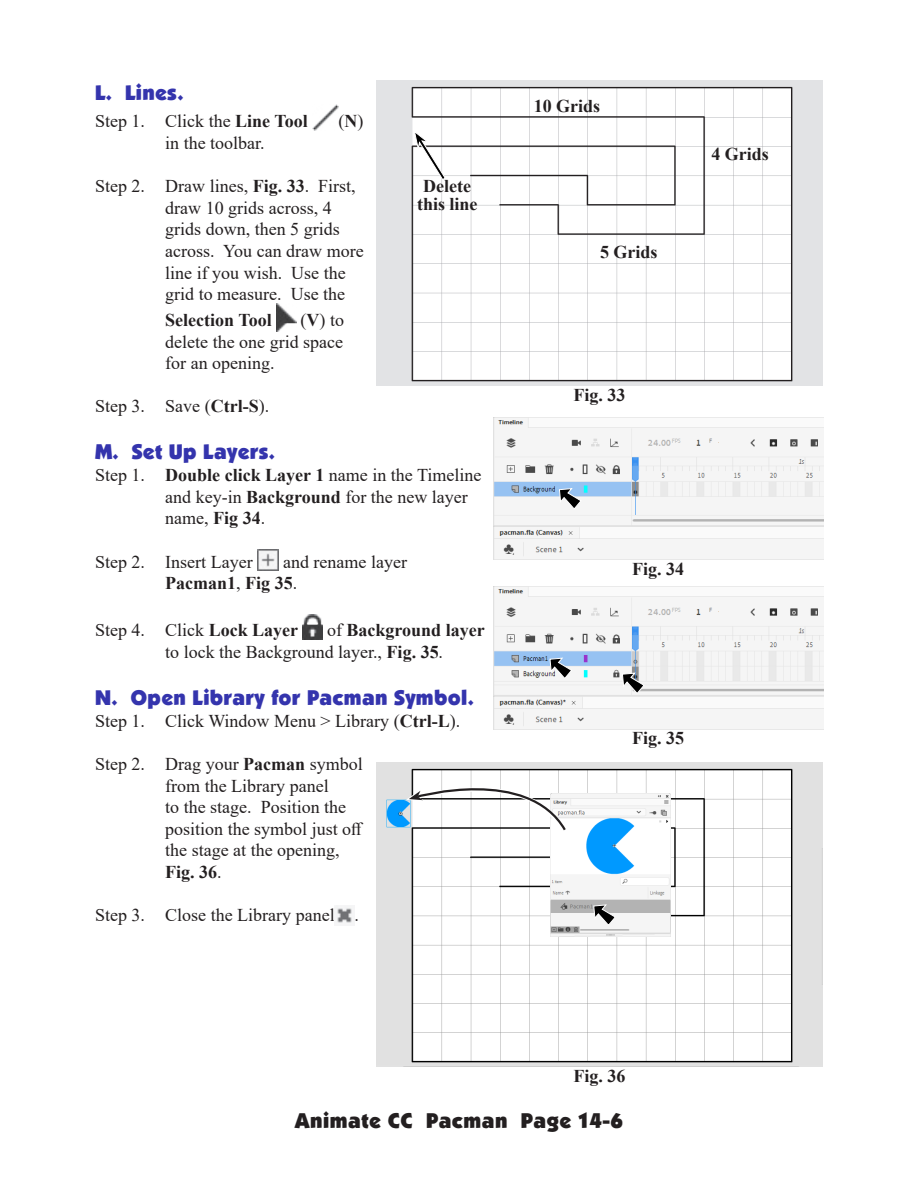
<style>
.page{position:relative;width:918px;height:1188px;background:#fff}
.page>*{position:absolute;margin:0;border:0;box-sizing:border-box;transform-origin:0 0}
.Subhead_1{font:21px "Boulder";letter-spacing:.015em;color:#3434ad}
.t1{font:21px "Boulder";letter-spacing:.025em;color:#231f20}
.Body_text{font:18px/21.6px "Times New Roman";color:#231f20}
.Coor{font:700 18px/18px "Times New Roman";color:#231f20;text-align:center}
.Figure_Number{font:700 18px "Times New Roman";color:#231f20}
.Body_text-2{font:700 18px "Times New Roman";color:#231f20}
.s1{font-weight:700}
</style>
<div class="page">
<img style="left:312px;top:104px;width:27px;height:26px">
<img style="left:276px;top:304px;width:20px;height:28px">
<img style="left:257px;top:549px;width:22px;height:22px">
<img style="left:303px;top:615px;width:20px;height:24px">
<img style="left:335px;top:906px;width:17px;height:17px">
<img style="left:376px;top:81px;width:447px;height:305px">
<svg style="left:413px;top:131px;width:33px;height:50px"></svg>
<img style="left:494px;top:417px;width:330px;height:143px">
<svg style="left:559px;top:488px;width:23px;height:22px"></svg>
<img style="left:494px;top:586px;width:330px;height:143px">
<svg style="left:622px;top:673px;width:23px;height:21px"></svg>
<svg style="left:550px;top:658px;width:22px;height:21px"></svg>
<img style="left:376px;top:762px;width:447px;height:305px">
<img style="left:551px;top:794px;width:119px;height:142px">
<svg style="left:406px;top:766px;width:162px;height:70px"></svg>
<svg style="left:593px;top:904px;width:23px;height:22px"></svg>
<p class="Subhead_1" style="left:95px;top:81px;width:90px">L. Lines.</p>
<p class="Body_text" style="left:95px;top:110px;width:214px">Step 1. Click the <span class="s1">Line Tool</span></p>
<p class="Body_text" style="left:339px;top:110px;width:26px">(<span class="s1">N</span>)</p>
<p class="Body_text" style="left:165px;top:132px;width:101px">in the toolbar.</p>
<p class="Body_text" style="left:165px;top:175px;width:200px;text-indent:-70px">Step 2. Draw lines, <span class="s1">Fig. 33</span>. First, draw 10 grids across, 4 grids down, then 5 grids across. You can draw more line if you wish. Use the grid to measure. Use the</p>
<p class="Body_text-2" style="left:165px;top:307px;width:108px">Selection Tool</p>
<p class="Coor" style="left:417px;top:176px;width:62px">Delete this line</p>
<p class="Body_text" style="left:165px;top:309px;width:180px;text-align:justify;text-indent:135px">(<span class="s1">V</span>) to delete the one grid space for an opening.</p>
<p class="Body_text" style="left:95px;top:395px;width:176px">Step 3. Save (<span class="s1">Ctrl-S</span>).</p>
<p class="Subhead_1" style="left:95px;top:440px;width:182px">M. Set Up Layers.</p>
<p class="Body_text" style="left:165px;top:464px;width:318px;text-indent:-70px">Step 1. <span class="s1">Double click Layer 1</span> name in the Timeline and key-in <span class="s1">Background</span> for the new layer name, <span class="s1">Fig 34</span>.</p>
<p class="Body_text" style="left:95px;top:550px;width:159px">Step 2. Insert Layer</p>
<p class="Body_text" style="left:165px;top:550px;width:243px;text-indent:118px">and rename layer<br><span class="s1">Pacman1</span>, <span class="s1">Fig 35</span>.</p>
<p class="Body_text" style="left:95px;top:619px;width:205px">Step 4. Click <span class="s1">Lock Layer</span></p>
<p class="Body_text" style="left:165px;top:619px;width:321px;text-indent:162px">of <span class="s1">Background layer </span>to lock the Background layer., <span class="s1">Fig. 35</span>.</p>
<p class="Subhead_1" style="left:95px;top:686px;width:380px">N. Open Library for Pacman Symbol.</p>
<p class="Body_text" style="left:95px;top:709px;width:367px">Step 1. Click Window Menu &gt; Library (<span class="s1">Ctrl-L</span>).</p>
<p class="Body_text" style="left:165px;top:753px;width:200px;text-indent:-70px">Step 2. Drag your <span class="s1">Pacman</span> symbol from the Library panel<br>to the stage. Position the position the symbol just off the stage at the opening,<br><span class="s1">Fig. 36</span>.</p>
<p class="Body_text" style="left:95px;top:904px;width:266px">Step 3. Close the Library panel .</p>
<p class="Coor" style="left:534px;top:96px;width:68px">10 Grids</p>
<p class="Coor" style="left:600px;top:243px;width:59px">5 Grids</p>
<p class="Figure_Number" style="left:574px;top:382px;width:54px">Fig. 33</p>
<p class="Coor" style="left:711px;top:144px;width:59px">4 Grids</p>
<p class="Figure_Number" style="left:632px;top:556px;width:54px">Fig. 34</p>
<p class="Figure_Number" style="left:632px;top:725px;width:54px">Fig. 35</p>
<p class="Figure_Number" style="left:574px;top:1063px;width:54px">Fig. 36</p>
<p class="t1" style="left:295px;top:1109px;width:330px">Animate CC Pacman Page 14-6</p>
</div>
